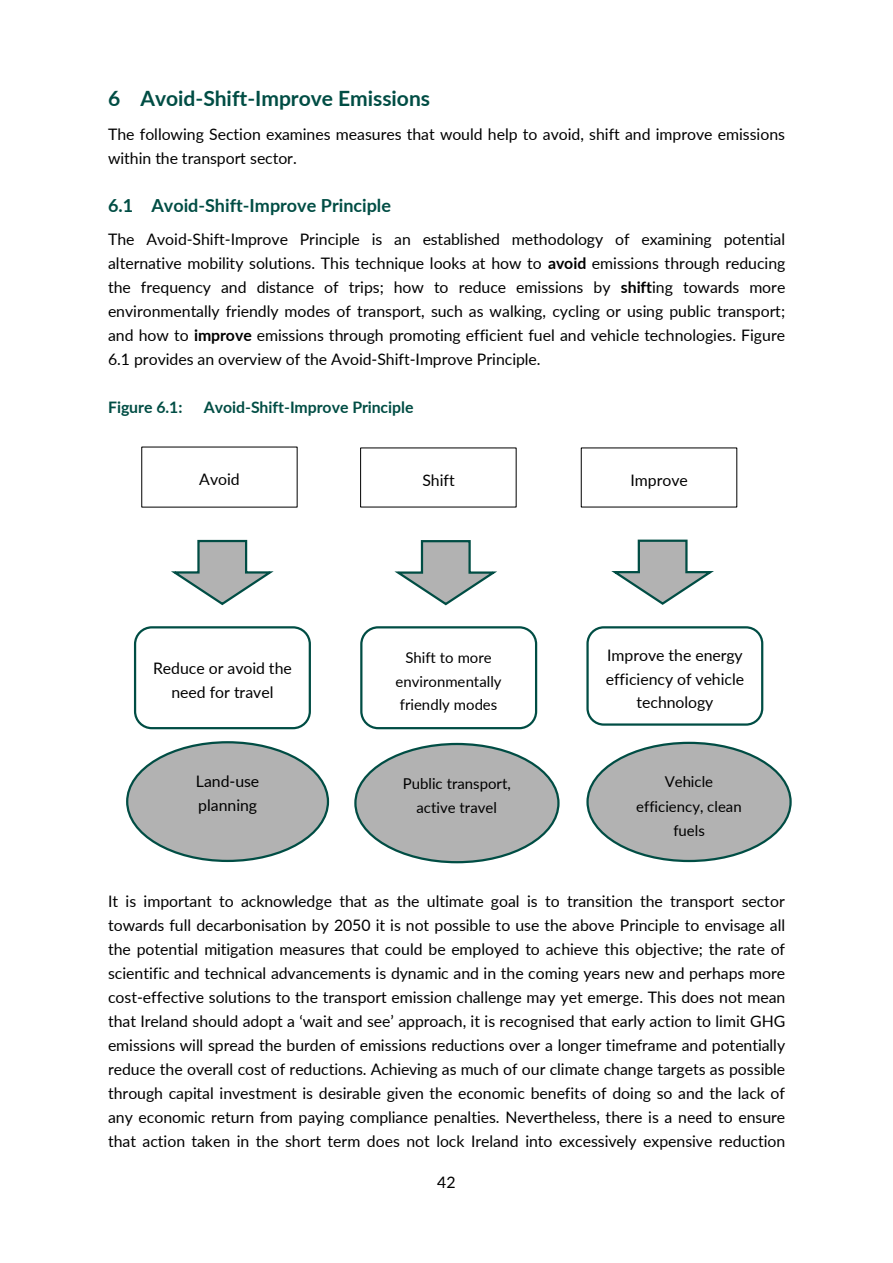
<style>
.page{position:relative;width:893px;height:1263px;background:#fff}
.page>*{position:absolute;margin:0;border:0;box-sizing:border-box;transform-origin:0 0}
.t1{font:700 21px "Lato";color:#004d44}
.t2{font:700 18px "Lato";color:#004d44}
.t3{font:15.9px/24px "Lato";color:#000}
.t4{font:700 15.9px "Lato";letter-spacing:-.005em;color:#004d44}
.t5{font:15px/24px "Lato";color:#000;text-align:center}
.s1{font-weight:700}
</style>
<div class="page">
<svg style="left:172px;top:539px;width:102px;height:67px"></svg>
<div style="left:134px;top:626px;width:177px;height:103px;border:2px solid #004d44;border-radius:17px"></div>
<svg style="left:395px;top:540px;width:102px;height:66px"></svg>
<svg style="left:612px;top:539px;width:102px;height:66px"></svg>
<div style="left:360px;top:626px;width:177px;height:103px;border:2px solid #004d44;border-radius:17px"></div>
<div style="left:586px;top:626px;width:177px;height:100px;border:2px solid #004d44;border-radius:16px"></div>
<div style="left:127px;top:742px;width:201px;height:119px;background:#b2b2b2;border-radius:50%"></div>
<div style="left:355px;top:744px;width:203px;height:118px;background:#b2b2b2;border-radius:50%"></div>
<div style="left:588px;top:743px;width:203px;height:118px;background:#b2b2b2;border-radius:50%"></div>
<h1 class="t1" style="left:108px;top:85px;width:324px">6 Avoid-Shift-Improve Emissions</h1>
<p class="t3" style="left:108px;top:122px;width:679px">The following Section examines measures that would help to avoid, shift and improve emissions within the transport sector.</p>
<p class="t2" style="left:108px;top:194px;width:284px">6.1 Avoid-Shift-Improve Principle</p>
<p class="t3" style="left:108px;top:227px;width:679px;text-align:justify">The Avoid-Shift-Improve Principle is an established methodology of examining potential alternative mobility solutions. This technique looks at how to <span class="s1">avoid</span> emissions through reducing the frequency and distance of trips; how to reduce emissions by <span class="s1">shift</span>ing towards more environmentally friendly modes of transport, such as walking, cycling or using public transport; and how to <span class="s1">improve</span> emissions through promoting efficient fuel and vehicle technologies. Figure 6.1 provides an overview of the Avoid-Shift-Improve Principle.</p>
<p class="t4" style="left:108px;top:397px;width:76px">Figure 6.1:</p>
<p class="t4" style="left:204px;top:397px;width:211px">Avoid-Shift-Improve Principle</p>
<p class="t3" style="left:199px;top:467px;width:42px">Avoid</p>
<p class="t3" style="left:153px;top:656px;width:140px;text-align:center">Reduce or avoid the need for travel</p>
<p class="t3" style="left:422px;top:468px;width:34px">Shift</p>
<p class="t3" style="left:630px;top:468px;width:59px">Improve</p>
<p class="t5" style="left:396px;top:645px;width:108px">Shift to more environmentally friendly modes</p>
<p class="t3" style="left:606px;top:642px;width:140px;text-align:center">Improve the energy efficiency of vehicle technology</p>
<p class="t3" style="left:196px;top:768px;width:65px">Land-use planning</p>
<p class="t5" style="left:403px;top:771px;width:109px">Public transport, active travel</p>
<p class="t5" style="left:636px;top:769px;width:107px">Vehicle efficiency, clean fuels</p>
<p class="t3" style="left:108px;top:889px;width:679px;text-align:justify">It is important to acknowledge that as the ultimate goal is to transition the transport sector towards full decarbonisation by 2050 it is not possible to use the above Principle to envisage all the potential mitigation measures that could be employed to achieve this objective; the rate of scientific and technical advancements is dynamic and in the coming years new and perhaps more cost-effective solutions to the transport emission challenge may yet emerge. This does not mean that Ireland should adopt a ‘wait and see’ approach, it is recognised that early action to limit GHG emissions will spread the burden of emissions reductions over a longer timeframe and potentially reduce the overall cost of reductions. Achieving as much of our climate change targets as possible through capital investment is desirable given the economic benefits of doing so and the lack of any economic return from paying compliance penalties. Nevertheless, there is a need to ensure that action taken in the short term does not lock Ireland into excessively expensive reduction</p>
<p class="t3" style="left:437px;top:1169px;width:20px">42</p>
</div>
